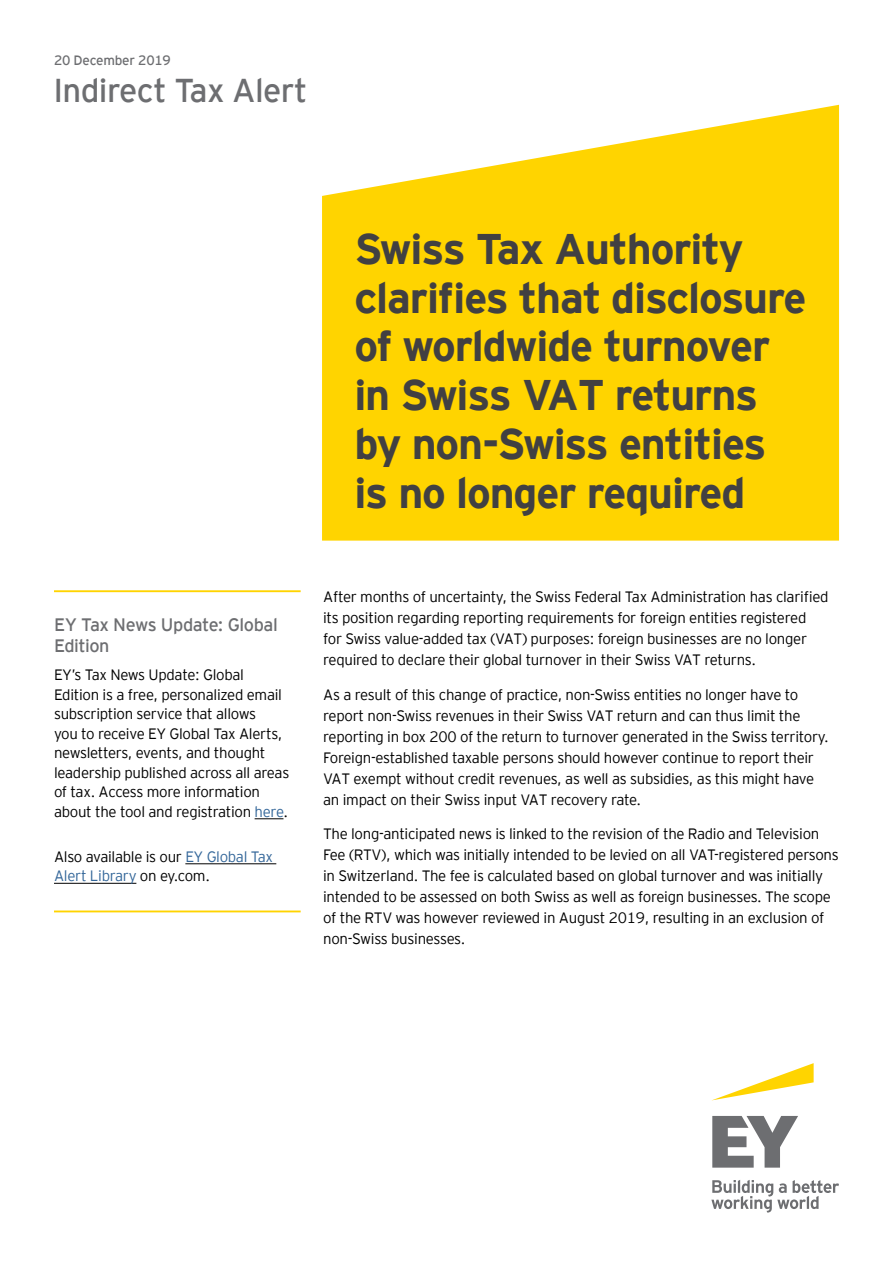
<style>
.page{position:relative;width:893px;height:1263px;background:#fff}
.page>*{position:absolute;margin:0;border:0;box-sizing:border-box;transform-origin:0 0}
.t1{font:700 42.75px/48.8px "EY Interstate";letter-spacing:-.025em;color:#414042}
.t2{font:33px "EY Interstate";letter-spacing:-.02em;color:#6d6e71}
.t3{font:18px/21px "EY Interstate";letter-spacing:-.025em;color:#6d6e71}
.t4{font:300 15px/21px "EY Interstate";letter-spacing:-.02em;color:#000}
.t5{font:13.5px "EY Interstate";letter-spacing:-.02em;color:#6d6e71}
.s1{color:#369}
</style>
<div class="page">
<svg style="left:322px;top:105px;width:517px;height:436px;fill:#ffd400"></svg>
<hr style="left:54px;top:590px;width:247px;height:2px;background:#ffd400">
<svg style="left:255px;top:818px;width:28px;height:1px"></svg>
<hr style="left:185px;top:863px;width:91px;height:1px;background:#000">
<hr style="left:54px;top:883px;width:82px;height:1px;background:#000">
<hr style="left:54px;top:910px;width:247px;height:2px;background:#ffd400">
<svg style="left:713px;top:1063px;width:101px;height:37px"></svg>
<svg style="left:711px;top:1116px;width:128px;height:96px"></svg>
<p class="t5" style="left:54px;top:50px;width:118px">20 December 2019</p>
<h2 class="t2" style="left:53px;top:67px;width:256px">Indirect Tax Alert</h2>
<p class="t3" style="left:54px;top:613px;width:225px">EY Tax News Update: Global<br>Edition</p>
<p class="t4" style="left:54px;top:664px;width:237px;line-height:19.5px">EY’s Tax News Update: Global Edition is a free, personalized email subscription service that allows<br>you to receive EY Global Tax Alerts, newsletters, events, and thought leadership published across all areas of tax. Access more information about the tool and registration <span class="s1">here</span>.</p>
<p class="t4" style="left:54px;top:846px;width:221px;line-height:19.5px">Also available is our <span class="s1">EY Global Tax<br>Alert Library</span> on ey.com.</p>
<h1 class="t1" style="left:354px;top:222px;width:454px">Swiss Tax Authority clarifies that disclosure of worldwide turnover in Swiss VAT returns by non-Swiss entities is no longer required</h1>
<p class="t4" style="left:323px;top:586px;width:507px">After months of uncertainty, the Swiss Federal Tax Administration has clarified its position regarding reporting requirements for foreign entities registered for Swiss value-added tax (VAT) purposes: foreign businesses are no longer required to declare their global turnover in their Swiss VAT returns.</p>
<p class="t4" style="left:323px;top:683px;width:507px">As a result of this change of practice, non-Swiss entities no longer have to report non-Swiss revenues in their Swiss VAT return and can thus limit the reporting in box 200 of the return to turnover generated in the Swiss territory.<br>Foreign-established taxable persons should however continue to report their VAT exempt without credit revenues, as well as subsidies, as this might have an impact on their Swiss input VAT recovery rate.</p>
<p class="t4" style="left:323px;top:823px;width:517px">The long-anticipated news is linked to the revision of the Radio and Television Fee (RTV), which was initially intended to be levied on all VAT-registered persons in Switzerland. The fee is calculated based on global turnover and was initially intended to be assessed on both Swiss as well as foreign businesses. The scope of the RTV was however reviewed in August 2019, resulting in an exclusion of non-Swiss businesses.</p>
</div>
